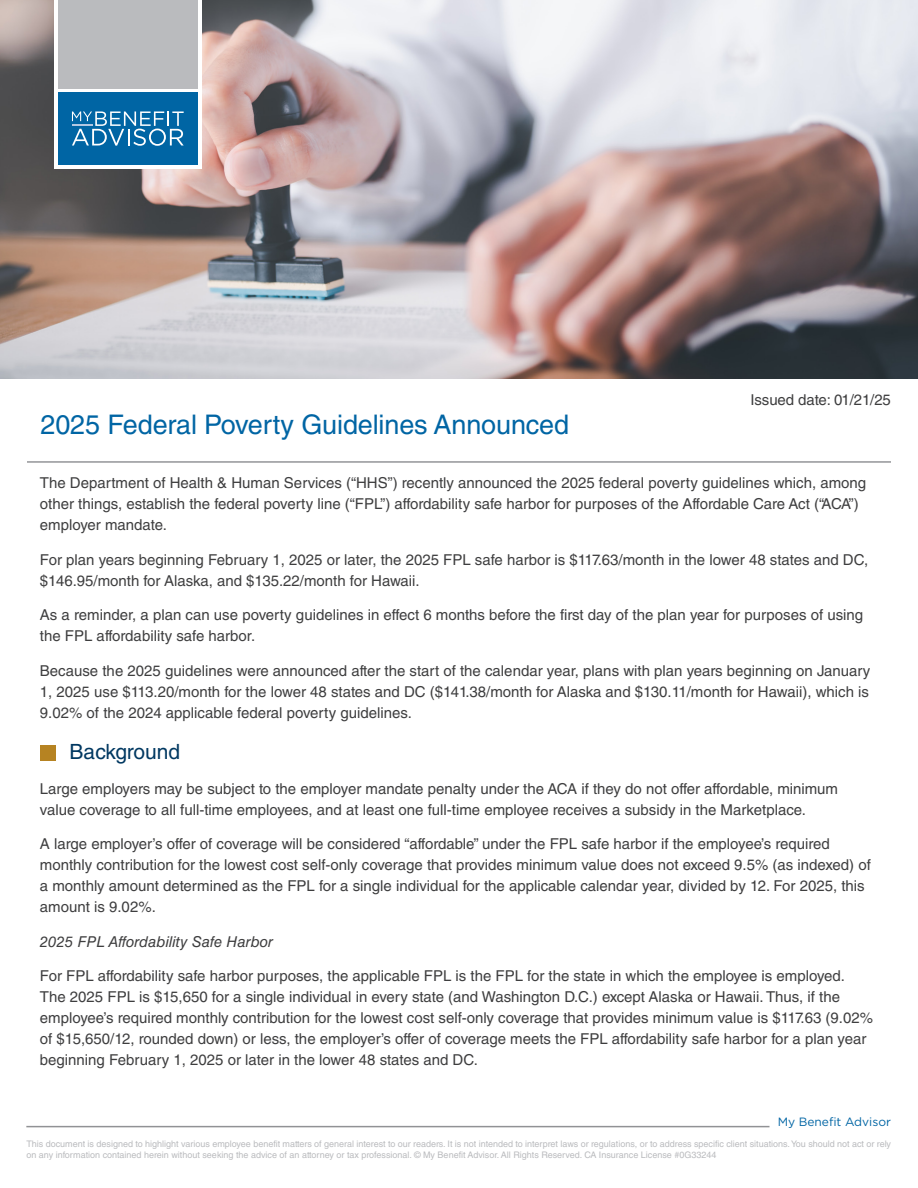
<style>
.page{position:relative;width:918px;height:1188px;background:#fff}
.page>*{position:absolute;margin:0;border:0;box-sizing:border-box;transform-origin:0 0}
.t1{font:27px "Helvetica LT Std";letter-spacing:-.005em;color:#0065a4}
.t2{font:21px "Helvetica LT Std";color:#003861}
.t3{font:15px/21px "Helvetica LT Std";color:#3e3e3f}
.t4{font:italic 15px "Helvetica LT Std";color:#3e3e3f}
.t5{font:12px "Gotham";color:#0065a4}
.t6{font:9px/10.8px "Helvetica LT Std";color:#babbbe}
</style>
<div class="page">
<hr style="left:26px;top:1126px;width:744px;height:1px;background:#919295">
<img style="left:0;top:0;width:918px;height:379px">
<hr style="left:27px;top:461px;width:864px;height:2px;background:#939598">
<div style="left:40px;top:745px;width:16px;height:15px;background:#b68322"></div>
<div style="left:54px;top:0;width:147px;height:169px;background:#fff"></div>
<div style="left:58px;top:92px;width:139px;height:73px;background:#0065a4"></div>
<svg style="left:72px;top:111px;width:112px;height:35px"></svg>
<hr style="left:72px;top:124px;width:20px;height:2px;background:#b2c7e2">
<div style="left:58px;top:0;width:139px;height:89px;background:#babbbe"></div>
<p class="t1" style="left:40px;top:409px;width:530px">2025 Federal Poverty Guidelines Announced</p>
<p class="t3" style="left:750px;top:389px;width:142px">Issued date: 01/21/25</p>
<p class="t3" style="left:40px;top:472px;width:828px">The Department of Health &amp; Human Services (“HHS”) recently announced the 2025 federal poverty guidelines which, among other things, establish the federal poverty line (“FPL”) affordability safe harbor for purposes of the Affordable Care Act (“ACA”) employer mandate.</p>
<p class="t3" style="left:40px;top:549px;width:830px">For plan years beginning February 1, 2025 or later, the 2025 FPL safe harbor is $117.63/month in the lower 48 states and DC, $146.95/month for Alaska, and $135.22/month for Hawaii.</p>
<p class="t3" style="left:40px;top:604px;width:825px">As a reminder, a plan can use poverty guidelines in effect 6 months before the first day of the plan year for purposes of using the FPL affordability safe harbor.</p>
<p class="t3" style="left:40px;top:660px;width:832px;text-align:justify">Because the 2025 guidelines were announced after the start of the calendar year, plans with plan years beginning on January 1, 2025 use $113.20/month for the lower 48 states and DC ($141.38/month for Alaska and $130.11/month for Hawaii), which is 9.02% of the 2024 applicable federal poverty guidelines.</p>
<p class="t2" style="left:70px;top:739px;width:112px">Background</p>
<p class="t3" style="left:40px;top:778px;width:800px">Large employers may be subject to the employer mandate penalty under the ACA if they do not offer affordable, minimum value coverage to all full-time employees, and at least one full-time employee receives a subsidy in the Marketplace.</p>
<p class="t3" style="left:40px;top:833px;width:832px">A large employer’s offer of coverage will be considered “affordable” under the FPL safe harbor if the employee’s required monthly contribution for the lowest cost self-only coverage that provides minimum value does not exceed 9.5% (as indexed) of a monthly amount determined as the FPL for a single individual for the applicable calendar year, divided by 12. For 2025, this amount is 9.02%.</p>
<p class="t4" style="left:40px;top:933px;width:235px">2025 FPL Affordability Safe Harbor</p>
<p class="t3" style="left:40px;top:965px;width:835px">For FPL affordability safe harbor purposes, the applicable FPL is the FPL for the state in which the employee is employed.<br>The 2025 FPL is $15,650 for a single individual in every state (and Washington D.C.) except Alaska or Hawaii. Thus, if the employee’s required monthly contribution for the lowest cost self-only coverage that provides minimum value is $117.63 (9.02% of $15,650/12, rounded down) or less, the employer’s offer of coverage meets the FPL affordability safe harbor for a plan year beginning February 1, 2025 or later in the lower 48 states and DC.</p>
<p class="t5" style="left:778px;top:1114px;width:115px">My Benefit Advisor</p>
<p class="t6" style="left:26px;top:1139px;width:866px">This document is designed to highlight various employee benefit matters of general interest to our readers. It is not intended to interpret laws or regulations, or to address specific client situations. You should not act or rely on any information contained herein without seeking the advice of an attorney or tax professional. © My Benefit Advisor. All Rights Reserved. CA Insurance License #0G33244</p>
</div>
